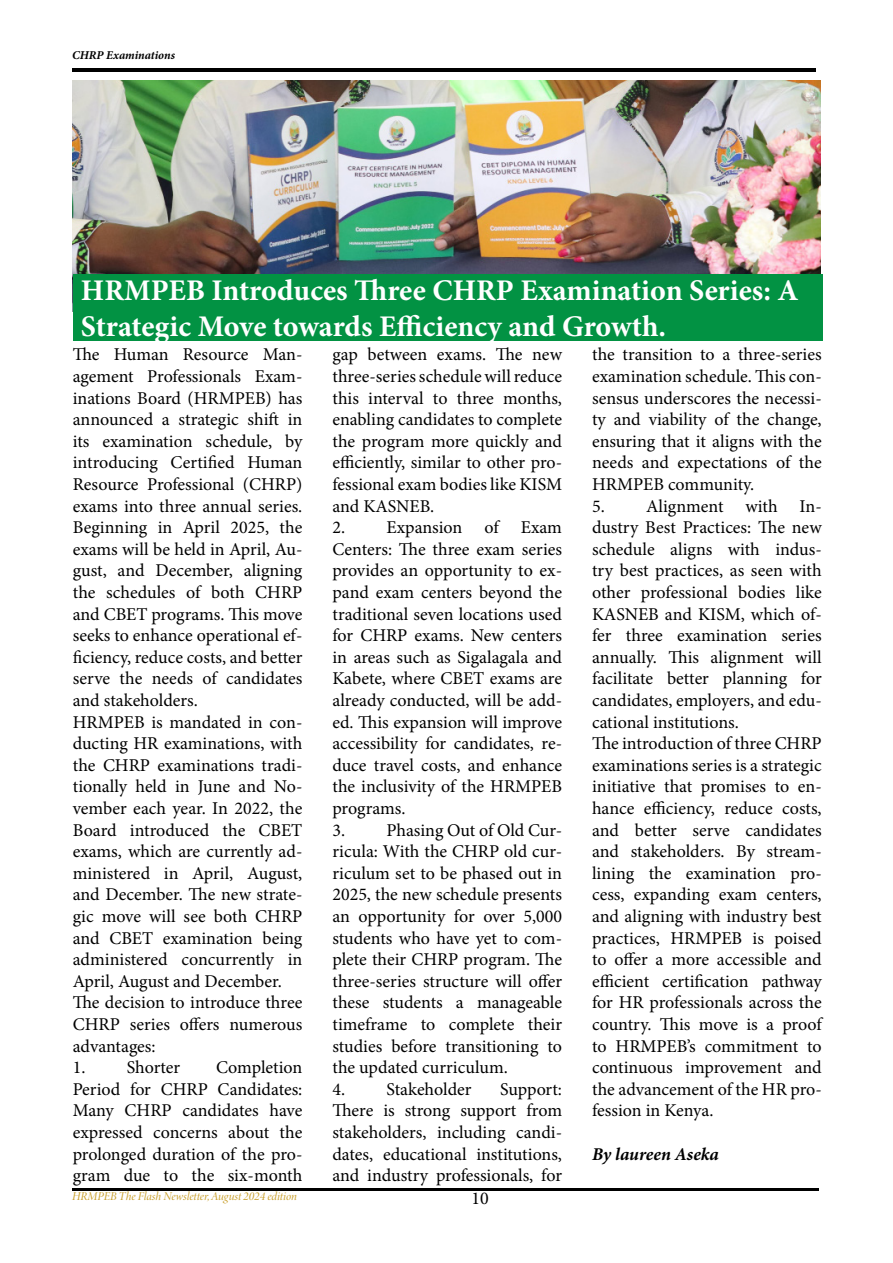
<style>
.page{position:relative;width:893px;height:1263px;background:#fff}
.page>*{position:absolute;margin:0;border:0;box-sizing:border-box;transform-origin:0 0}
.t1{font:700 30px/36px "Minion Pro";color:#fff}
.t2{font:18px/21.6px "Minion Pro";letter-spacing:-.005em;color:#000;text-align:justify}
.t3{font:italic 700 18px "Minion Pro";letter-spacing:-.005em;color:#000}
.t4{font:italic 12px "Minion Variable Concept";letter-spacing:-.04em;color:#c89e29}
.t5{font:italic 700 12px "Minion Pro";color:#000}
</style>
<div class="page">
<hr style="left:72px;top:69px;width:743px;height:3px;background:#000">
<hr style="left:72px;top:1188px;width:746px;height:3px;background:#000">
<img style="left:72px;top:80px;width:749px;height:231px">
<div style="left:73px;top:274px;width:750px;height:66px;background:#029243"></div>
<p class="t5" style="left:72px;top:47px;width:105px">CHRP Examinations</p>
<p class="t1" style="left:81px;top:272px;width:719px">HRMPEB Introduces Three CHRP Examination Series: A<br>Strategic Move towards Efficiency and Growth.</p>
<p class="t2" style="left:73px;top:344px;width:231px">The Human Resource Man&shy;agement Professionals Exam&shy;inations Board (HRMPEB) has announced a strategic shift in its examination schedule, by introducing Certified Human Resource Professional (CHRP) exams into three annual series.<br>Beginning in April 2025, the exams will be held in April, Au&shy;gust, and December, aligning the schedules of both CHRP and CBET programs. This move seeks to enhance operational ef&shy;ficiency, reduce costs, and better serve the needs of candidates and stakeholders.</p>
<p class="t2" style="left:73px;top:711px;width:231px">HRMPEB is mandated in con&shy;ducting HR examinations, with the CHRP examinations tradi&shy;tionally held in June and No&shy;vember each year. In 2022, the Board introduced the CBET exams, which are currently ad&shy;ministered in April, August, and December. The new strate&shy;gic move will see both CHRP and CBET examination being administered concurrently in April, August and December.</p>
<p class="t2" style="left:73px;top:992px;width:231px">The decision to introduce three CHRP series offers numerous advantages:</p>
<p class="t2" style="left:73px;top:1057px;width:109px">1. Shorter</p>
<p class="t2" style="left:73px;top:1057px;width:231px;text-indent:143px">Completion Period for CHRP Candidates:<br>Many CHRP candidates have expressed concerns about the prolonged duration of the pro&shy;gram due to the six-month</p>
<p class="t4" style="left:72px;top:1187px;width:227px">HRMPEB The Flash Newsletter, August 2024 edition</p>
<p class="t2" style="left:332px;top:344px;width:231px">gap between exams. The new three-series schedule will reduce this interval to three months, enabling candidates to complete the program more quickly and efficiently, similar to other pro&shy;fessional exam bodies like KISM and KASNEB.</p>
<p class="t2" style="left:332px;top:517px;width:231px">2. Expansion of Exam Centers: The three exam series provides an opportunity to ex&shy;pand exam centers beyond the traditional seven locations used for CHRP exams. New centers in areas such as Sigalagala and Kabete, where CBET exams are already conducted, will be add&shy;ed. This expansion will improve accessibility for candidates, re&shy;duce travel costs, and enhance the inclusivity of the HRMPEB programs.</p>
<p class="t2" style="left:332px;top:819px;width:231px">3. Phasing Out of Old Cur&shy;ricula: With the CHRP old cur&shy;riculum set to be phased out in 2025, the new schedule presents an opportunity for over 5,000 students who have yet to com&shy;plete their CHRP program. The three-series structure will offer these students a manageable timeframe to complete their studies before transitioning to the updated curriculum.</p>
<p class="t2" style="left:332px;top:1078px;width:141px">4. Stakeholder</p>
<p class="t2" style="left:332px;top:1078px;width:231px;text-indent:168px">Support:<br>There is strong support from stakeholders, including candi&shy;dates, educational institutions, and industry professionals, for</p>
<p class="t2" style="left:471px;top:1187px;width:19px">10</p>
<p class="t2" style="left:592px;top:344px;width:231px">the transition to a three-series examination schedule. This con&shy;sensus underscores the necessi&shy;ty and viability of the change, ensuring that it aligns with the needs and expectations of the HRMPEB community.</p>
<p class="t2" style="left:592px;top:495px;width:231px">5. Alignment with In&shy;dustry Best Practices: The new schedule aligns with indus&shy;try best practices, as seen with other professional bodies like KASNEB and KISM, which of&shy;fer three examination series annually. This alignment will facilitate better planning for candidates, employers, and edu&shy;cational institutions.</p>
<p class="t2" style="left:592px;top:733px;width:231px">The introduction of three CHRP examinations series is a strategic initiative that promises to en&shy;hance efficiency, reduce costs, and better serve candidates and stakeholders. By stream&shy;lining the examination pro&shy;cess, expanding exam centers, and aligning with industry best practices, HRMPEB is poised to offer a more accessible and efficient certification pathway for HR professionals across the country. This move is a proof to HRMPEB’s commitment to continuous improvement and the advancement of the HR pro&shy;fession in Kenya.</p>
<p class="t3" style="left:592px;top:1141px;width:128px">By laureen Aseka</p>
</div>
